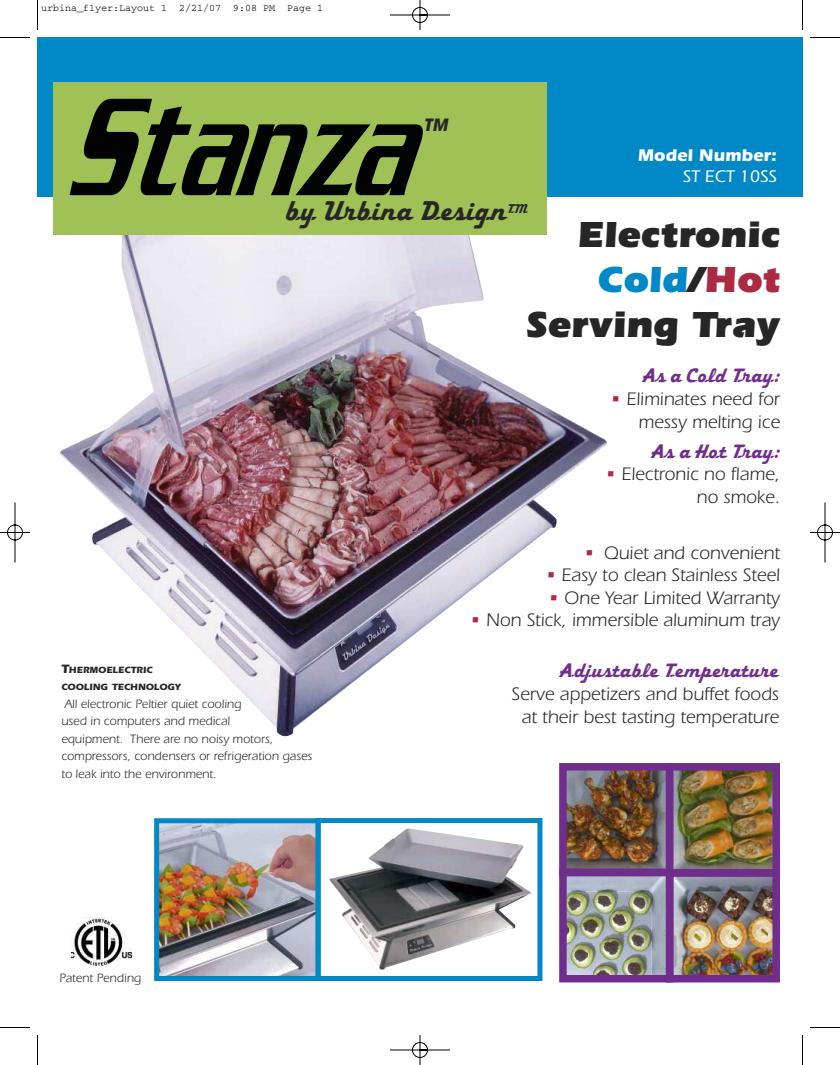
<style>
.page{position:relative;width:840px;height:1065px;background:#fff}
.page>*{position:absolute;margin:0;border:0;box-sizing:border-box;transform-origin:0 0}
.t1{font:900 37.5px/45px "Itc Eras";color:#272627;text-align:right}
.t2{font:28.12px "OPTI Fleet Wing Forty Four";color:#272627}
.t3{font:20px "OPTI Fleet Wing Forty Four";color:#702e8c}
.t4{font:18.75px/22.5px "Itc Eras";color:#272627;text-align:right}
.t5{font:700 17.5px "Itc Eras";color:#fff}
.t6{font:500 17.5px "Itc Eras";color:#fff}
.t7{font:italic 700 16.88px "Avant Garde";color:#272627}
.t8{font:12.5px/17.5px "Itc Eras";color:#272627}
.t9{font:10px "Courier";color:#000}
.t10{font:700 9.38px/17.5px "Itc Eras";color:#272627}
.s1{color:#0089c6}
.s2{color:#ad2a43}
.s3{font-size:12.5px}
</style>
<div class="page">
<img style="left:0;top:0;width:840px;height:1065px">
<p class="t9" style="left:41px;top:5px;width:284px">urbina_flyer:Layout 1 2/21/07 9:08 PM Page 1</p>
<p class="t7" style="left:424px;top:119px;width:25px">TM</p>
<p class="t5" style="left:638px;top:149px;width:140px">Model Number:</p>
<p class="t6" style="left:683px;top:170px;width:96px">ST ECT 10SS</p>
<h2 class="t2" style="left:285px;top:194px;width:244px">by Urbina Design<sup>TM</sup></h2>
<h1 class="t1" style="left:525px;top:216px;width:257px">Electronic<br><span class="s1">Cold</span>/<span class="s2">Hot<br></span>Serving Tray</h1>
<p class="t10" style="left:61px;top:662px;width:121px"><span class="s3">T</span>HERMOELECTRIC<br>COOLING TECHNOLOGY</p>
<p class="t8" style="left:61px;top:696px;width:252px">All electronic Peltier quiet cooling<br>used in computers and medical<br>equipment. There are no noisy motors, compressors, condensers or refrigeration gases to leak into the environment.</p>
<p class="t8" style="left:59px;top:970px;width:83px">Patent Pending</p>
<p class="t3" style="left:641px;top:363px;width:141px">As a Cold Tray:</p>
<p class="t4" style="left:611px;top:390px;width:171px"><span class="s2">•</span> Eliminates need for messy melting ice</p>
<p class="t3" style="left:650px;top:439px;width:132px">As a Hot Tray:</p>
<p class="t4" style="left:605px;top:465px;width:176px"><span class="s2">•</span> Electronic no flame, no smoke.</p>
<p class="t4" style="left:584px;top:543px;width:197px"><span class="s2">•</span> Quiet and convenient</p>
<p class="t4" style="left:546px;top:566px;width:236px"><span class="s2">•</span> Easy to clean Stainless Steel</p>
<p class="t4" style="left:548px;top:588px;width:233px"><span class="s2">•</span> One Year Limited Warranty</p>
<p class="t4" style="left:470px;top:611px;width:311px"><span class="s2">•</span> Non Stick, immersible aluminum tray</p>
<p class="t3" style="left:558px;top:658px;width:222px">Adjustable Temperature</p>
<p class="t4" style="left:512px;top:684px;width:269px;line-height:23.1px;text-align:center">Serve appetizers and buffet foods at their best tasting temperature</p>
</div>
